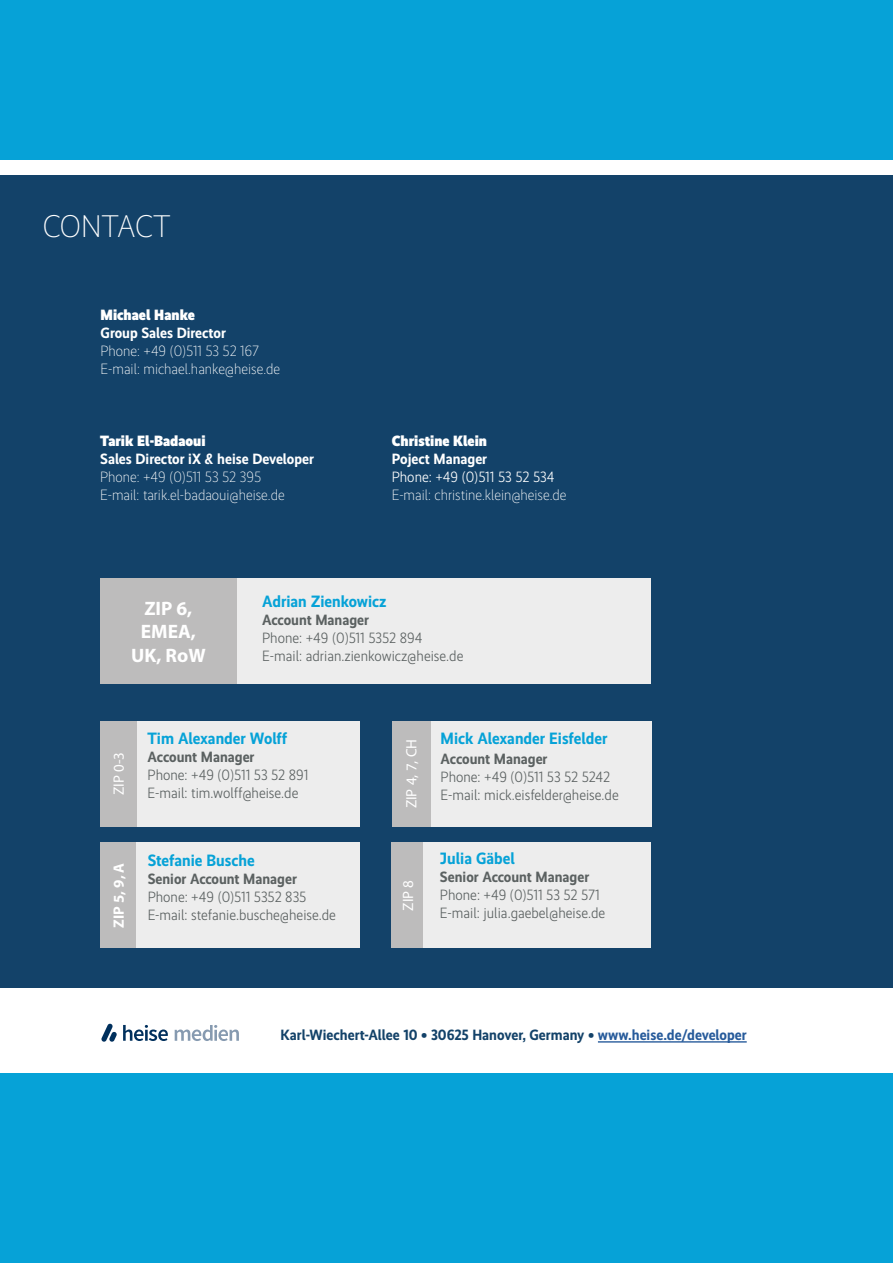
<style>
.page{position:relative;width:893px;height:1263px;background:#fff}
.page>*{position:absolute;margin:0;border:0;box-sizing:border-box;transform-origin:0 0}
.t1{font:300 31.5px "Realisti X";letter-spacing:-.005em;color:#fff}
.t2{font:700 19.5px/23.4px "Myriad Pro";color:#fff;text-align:center}
.t3{font:700 16.5px "Realisti X";color:#06a2d7}
.t4{font:300 15px/18px "Realisti X";color:#5b6161}
.t5{font:300 15px/18px "Realisti X";color:#fff}
.t6{font:700 15px "Realisti X";color:#5b6161}
.t7{font:700 15px "Realisti X";color:#134269}
.t8{font:700 15px "Realisti X";color:#fff}
.t9{font:900 15px "Realisti X";color:#fff}
.t10{font:300 15px "Realisti X";color:#fff}
.t11{font:15px "Myriad Pro";color:#fff}
.t12{font:700 15px "Myriad Pro";color:#fff}
.s1{color:#275b9b}
</style>
<div class="page">
<div style="left:0;top:1074px;width:893px;height:189px;background:#06a2d7"></div>
<div style="left:0;top:0;width:893px;height:159px;background:#06a2d7"></div>
<div style="left:0;top:175px;width:893px;height:812px;background:#134269"></div>
<svg style="left:101px;top:1023px;width:16px;height:19px"></svg>
<svg style="left:123px;top:1025px;width:45px;height:16px"></svg>
<svg style="left:175px;top:1025px;width:64px;height:16px"></svg>
<hr style="left:598px;top:1041px;width:149px;height:1px;background:#275b9b">
<div style="left:100px;top:578px;width:551px;height:106px;background:#ededed"></div>
<div style="left:100px;top:578px;width:136px;height:106px;background:#bdbcbc"></div>
<div style="left:100px;top:842px;width:259px;height:106px;background:#ededed"></div>
<div style="left:100px;top:842px;width:36px;height:106px;background:#bdbcbc"></div>
<div style="left:392px;top:721px;width:259px;height:105px;background:#ededed"></div>
<div style="left:392px;top:721px;width:38px;height:105px;background:#bdbcbc"></div>
<div style="left:423px;top:842px;width:228px;height:106px;background:#ededed"></div>
<div style="left:392px;top:842px;width:31px;height:106px;background:#bdbcbc"></div>
<div style="left:100px;top:721px;width:259px;height:105px;background:#ededed"></div>
<div style="left:100px;top:721px;width:36px;height:105px;background:#bdbcbc"></div>
<h1 class="t1" style="left:43px;top:209px;width:129px">CONTACT</h1>
<p class="t9" style="left:101px;top:306px;width:96px">Michael Hanke</p>
<p class="t8" style="left:101px;top:324px;width:127px">Group Sales Director</p>
<p class="t5" style="left:101px;top:342px;width:181px">Phone: +49 (0)511 53 52 167<br>E-mail: michael.hanke@heise.de</p>
<p class="t9" style="left:100px;top:432px;width:107px">Tarik El-Badaoui</p>
<p class="t8" style="left:100px;top:450px;width:215px">Sales Director iX &amp; heise Developer</p>
<p class="t5" style="left:100px;top:468px;width:186px">Phone: +49 (0)511 53 52 395<br>E-mail: tarik.el-badaoui@heise.de</p>
<p class="t9" style="left:392px;top:432px;width:97px">Christine Klein</p>
<p class="t8" style="left:392px;top:450px;width:97px">Poject Manager</p>
<p class="t10" style="left:392px;top:469px;width:164px">Phone: +49 (0)511 53 52 534</p>
<p class="t5" style="left:392px;top:486px;width:176px">E-mail: christine.klein@heise.de</p>
<h2 class="t2" style="left:131px;top:596px;width:76px">ZIP 6,<br>EMEA,<br>UK, RoW</h2>
<p class="t3" style="left:262px;top:592px;width:126px">Adrian Zienkowicz</p>
<p class="t6" style="left:262px;top:611px;width:108px">Account Manager</p>
<p class="t4" style="left:262px;top:629px;width:203px">Phone: +49 (0)511 5352 894<br>E-mail: adrian.zienkowicz@heise.de</p>
<p class="t11" style="left:109px;top:795px;width:45px;rotate:-90deg">ZIP 0-3</p>
<p class="t3" style="left:148px;top:729px;width:141px">Tim Alexander Wolff</p>
<p class="t6" style="left:148px;top:748px;width:108px">Account Manager</p>
<p class="t4" style="left:148px;top:766px;width:162px">Phone: +49 (0)511 53 52 891<br>E-mail: tim.wolff@heise.de</p>
<p class="t11" style="left:402px;top:808px;width:71px;rotate:-90deg">ZIP 4, 7, CH</p>
<p class="t3" style="left:441px;top:729px;width:168px">Mick Alexander Eisfelder</p>
<p class="t6" style="left:441px;top:750px;width:108px">Account Manager</p>
<p class="t4" style="left:441px;top:768px;width:180px">Phone: +49 (0)511 53 52 5242<br>E-mail: mick.eisfelder@heise.de</p>
<p class="t12" style="left:109px;top:928px;width:67px;rotate:-90deg">ZIP 5, 9, A</p>
<p class="t3" style="left:148px;top:851px;width:109px">Stefanie Busche</p>
<p class="t6" style="left:148px;top:870px;width:151px">Senior Account Manager</p>
<p class="t4" style="left:148px;top:888px;width:190px">Phone: +49 (0)511 5352 835<br>E-mail: stefanie.busche@heise.de</p>
<p class="t11" style="left:399px;top:910px;width:32px;rotate:-90deg">ZIP 8</p>
<p class="t3" style="left:440px;top:849px;width:76px">Julia Gäbel</p>
<p class="t6" style="left:440px;top:868px;width:151px">Senior Account Manager</p>
<p class="t4" style="left:440px;top:886px;width:167px">Phone: +49 (0)511 53 52 571<br>E-mail: julia.gaebel@heise.de</p>
<p class="t7" style="left:281px;top:1026px;width:468px">Karl-Wiechert-Allee 10 • 30625 Hanover, Germany • <span class="s1">www.heise.de/developer</span></p>
</div>
